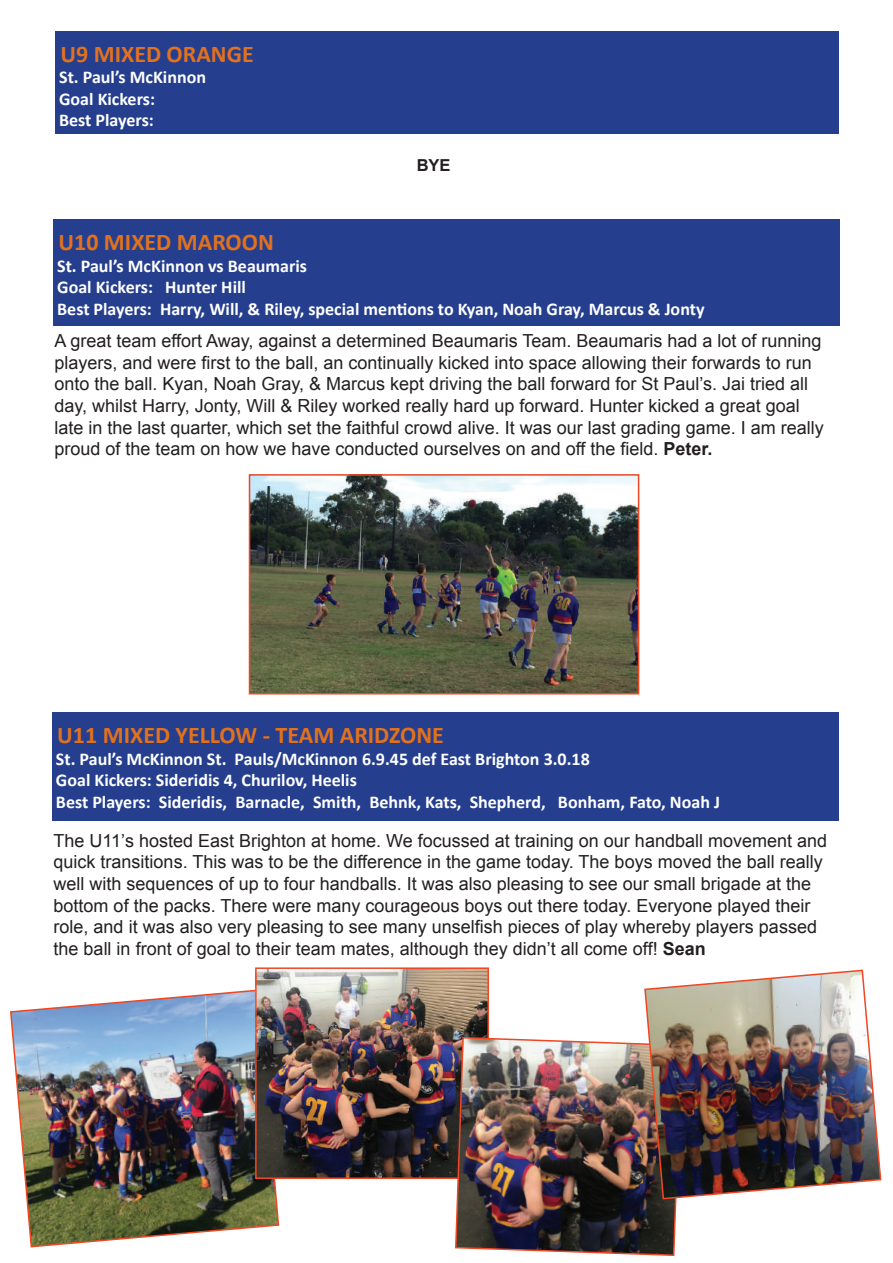
<style>
.page{position:relative;width:893px;height:1263px;background:#fff}
.page>*{position:absolute;margin:0;border:0;box-sizing:border-box;transform-origin:0 0}
.t1{font:700 24px "Calibri";color:#e2711d}
.t2{font:18px/21.6px "Arial";color:#231f20}
.t3{font:700 18px/21.6px "Calibri";color:#fff}
.t4{font:700 16.5px "Arial";color:#231f20}
.s1{font-weight:700}
</style>
<div class="page">
<div style="left:55px;top:31px;width:784px;height:103px;background:#253f8e"></div>
<div style="left:53px;top:219px;width:787px;height:107px;background:#253f8e"></div>
<div style="left:52px;top:712px;width:787px;height:108px;background:#253f8e"></div>
<img style="left:252px;top:477px;width:384px;height:214px">
<div style="left:249px;top:474px;width:390px;height:220px;border:2px solid #ef4722"></div>
<img style="left:10px;top:989px;width:270px;height:259px">
<img style="left:258px;top:970px;width:228px;height:206px">
<div style="left:255px;top:967px;width:234px;height:212px;border:2px solid #ef4722"></div>
<img style="left:454px;top:1036px;width:223px;height:220px">
<img style="left:643px;top:969px;width:239px;height:231px">
<h1 class="t1" style="left:61px;top:38px;width:195px">U9 MIXED ORANGE</h1>
<p class="t3" style="left:59px;top:66px;width:148px">St. Paul’s McKinnon<br>Goal Kickers:<br>Best Players:</p>
<p class="t4" style="left:417px;top:154px;width:35px">BYE</p>
<h1 class="t1" style="left:59px;top:227px;width:217px">U10 MIXED MAROON</h1>
<p class="t3" style="left:57px;top:255px;width:649px">St. Paul’s McKinnon vs Beaumaris<br>Goal Kickers: Hunter Hill<br>Best Players: Harry, Will, &amp; Riley, special mentions to Kyan, Noah Gray, Marcus &amp; Jonty</p>
<p class="t2" style="left:54px;top:330px;width:771px">A great team effort Away, against a determined Beaumaris Team. Beaumaris had a lot of running players, and were first to the ball, an continually kicked into space allowing their forwards to run onto the ball. Kyan, Noah Gray, &amp; Marcus kept driving the ball forward for St Paul’s. Jai tried all day, whilst Harry, Jonty, Will &amp; Riley worked really hard up forward. Hunter kicked a great goal late in the last quarter, which set the faithful crowd alive. It was our last grading game. I am really proud of the team on how we have conducted ourselves on and off the field. <span class="s1">Peter.</span></p>
<h1 class="t1" style="left:57px;top:720px;width:388px">U11 MIXED YELLOW - TEAM ARIDZONE</h1>
<p class="t3" style="left:56px;top:748px;width:666px">St. Paul’s McKinnon St. Pauls/McKinnon 6.9.45 def East Brighton 3.0.18<br>Goal Kickers: Sideridis 4, Churilov, Heelis<br>Best Players: Sideridis, Barnacle, Smith, Behnk, Kats, Shepherd, Bonham, Fato, Noah J</p>
<p class="t2" style="left:54px;top:830px;width:775px">The U11’s hosted East Brighton at home. We focussed at training on our handball movement and quick transitions. This was to be the difference in the game today. The boys moved the ball really well with sequences of up to four handballs. It was also pleasing to see our small brigade at the bottom of the packs. There were many courageous boys out there today. Everyone played their role, and it was also very pleasing to see many unselfish pieces of play whereby players passed the ball in front of goal to their team mates, although they didn’t all come off! <span class="s1">Sean</span></p>
</div>
